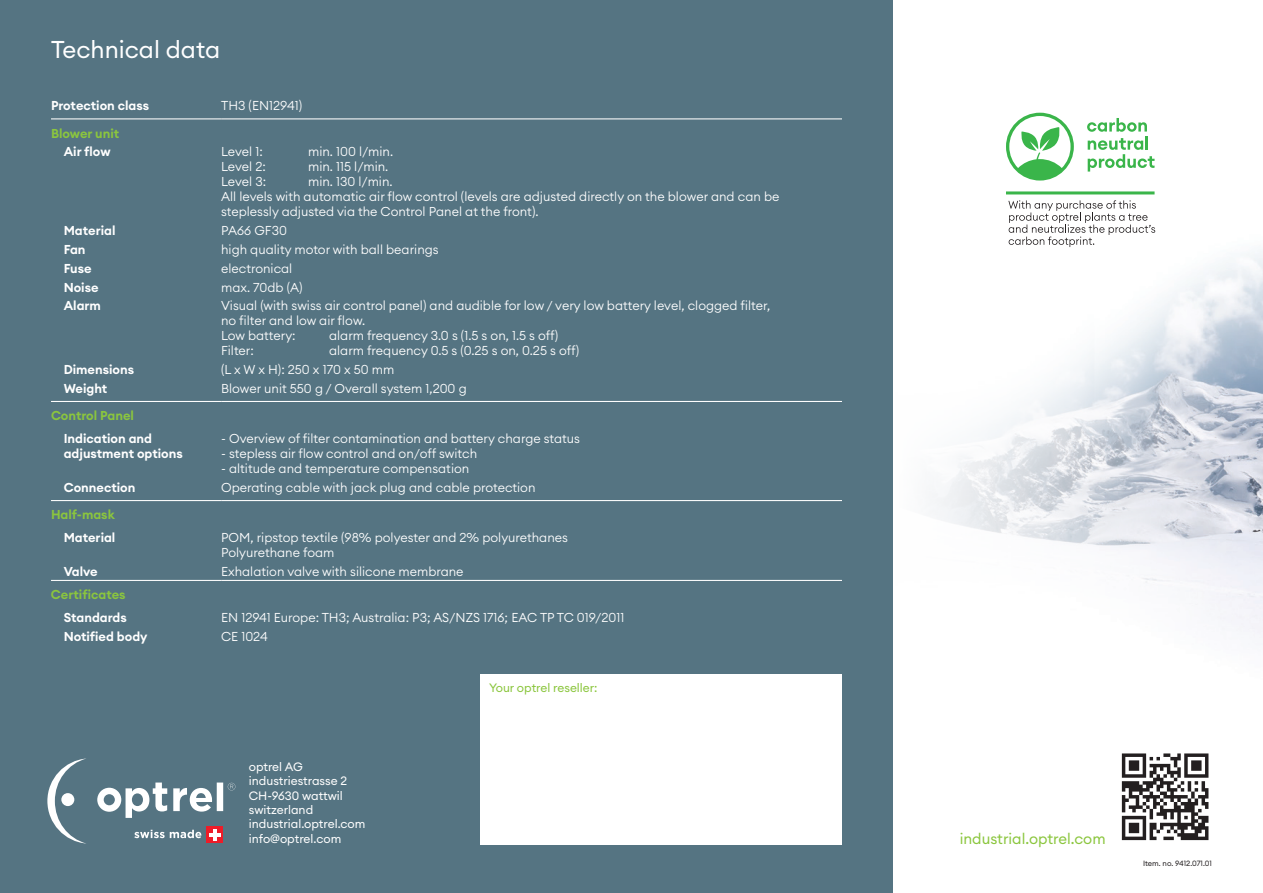
<style>
.page{position:relative;width:1263px;height:893px;background:#fff}
.page>*{position:absolute;margin:0;border:0;box-sizing:border-box;transform-origin:0 0}
.t1{font:24px "Euclid Circular A";color:#fff}
.t2{font:15px "Euclid Circular A";color:#8bc63e}
.t3{font:300 12.75px/15px "Euclid Circular A";color:#fff}
.t4{font:600 12.75px/15px "Euclid Circular A";color:#fff}
.t5{font:600 12.75px "Euclid Circular A";color:#8bc63e}
.t6{font:12px/14.4px "Euclid Circular A";color:#fff}
.t7{font:12px "Euclid Circular A";color:#8bc63e}
.t8{font:7.5px "Euclid Circular A";color:#231f20}
</style>
<div class="page">
<img style="left:1242px;top:249px;width:21px;height:396px">
<div style="left:0;top:0;width:893px;height:893px;background:#557482"></div>
<svg style="left:930px;top:112px;width:312px;height:513px"></svg>
<hr style="left:51px;top:118px;width:170px;height:1px;background:#fff">
<hr style="left:221px;top:118px;width:621px;height:1px;background:#fff">
<hr style="left:51px;top:401px;width:170px;height:1px;background:#fff">
<hr style="left:221px;top:401px;width:621px;height:1px;background:#fff">
<hr style="left:51px;top:500px;width:170px;height:1px;background:#fff">
<hr style="left:221px;top:500px;width:621px;height:1px;background:#fff">
<hr style="left:51px;top:580px;width:170px;height:1px;background:#fff">
<hr style="left:221px;top:580px;width:621px;height:1px;background:#fff">
<svg style="left:97px;top:782px;width:138px;height:36px"></svg>
<svg style="left:47px;top:758px;width:39px;height:85px"></svg>
<div style="left:61px;top:793px;width:13px;height:13px;background:#fff;border-radius:50%"></div>
<svg style="left:134px;top:830px;width:67px;height:8px"></svg>
<div style="left:207px;top:826px;width:16px;height:17px;background:#ee1c28"></div>
<hr style="left:213px;top:829px;width:4px;height:11px;background:#fff">
<svg style="left:209px;top:833px;width:11px;height:3px"></svg>
<svg style="left:1121px;top:753px;width:88px;height:88px"></svg>
<svg style="left:1122px;top:753px;width:86px;height:87px"></svg>
<div style="left:480px;top:674px;width:362px;height:170px;background:#fff"></div>
<svg style="left:1006px;top:113px;width:68px;height:68px"></svg>
<svg style="left:1087px;top:118px;width:60px;height:14px"></svg>
<hr style="left:1145px;top:136px;width:3px;height:14px;background:#3ab54a">
<svg style="left:1088px;top:138px;width:66px;height:34px"></svg>
<svg style="left:1008px;top:200px;width:147px;height:47px"></svg>
<hr style="left:1006px;top:191px;width:148px;height:3px;background:#3ab54a">
<h1 class="t1" style="left:51px;top:34px;width:171px">Technical data</h1>
<p class="t4" style="left:51px;top:98px;width:100px">Protection class</p>
<p class="t3" style="left:221px;top:98px;width:82px">TH3 (EN12941)</p>
<p class="t5" style="left:51px;top:125px;width:70px">Blower unit</p>
<p class="t4" style="left:64px;top:145px;width:48px">Air flow</p>
<p class="t3" style="left:221px;top:144px;width:43px">Level 1:</p>
<p class="t3" style="left:308px;top:144px;width:87px">min. 100 l/min.</p>
<p class="t3" style="left:221px;top:159px;width:46px">Level 2:</p>
<p class="t3" style="left:308px;top:159px;width:82px">min. 115 l/min.</p>
<p class="t3" style="left:221px;top:174px;width:47px">Level 3:</p>
<p class="t3" style="left:221px;top:174px;width:560px;text-indent:87px">min. 130 l/min.<br>All levels with automatic air flow control (levels are adjusted directly on the blower and can be steplessly adjusted via the Control Panel at the front).</p>
<p class="t4" style="left:64px;top:223px;width:53px">Material</p>
<p class="t3" style="left:221px;top:223px;width:67px">PA66 GF30</p>
<p class="t4" style="left:64px;top:242px;width:23px">Fan</p>
<p class="t3" style="left:221px;top:242px;width:219px">high quality motor with ball bearings</p>
<p class="t4" style="left:64px;top:261px;width:29px">Fuse</p>
<p class="t3" style="left:221px;top:261px;width:73px">electronical</p>
<p class="t4" style="left:64px;top:280px;width:36px">Noise</p>
<p class="t3" style="left:221px;top:279px;width:83px">max. 70db (A)</p>
<p class="t4" style="left:64px;top:298px;width:39px">Alarm</p>
<p class="t3" style="left:221px;top:298px;width:551px">Visual (with swiss air control panel) and audible for low / very low battery level, clogged filter, no filter and low air flow.<br>Low battery:</p>
<p class="t3" style="left:329px;top:328px;width:231px">alarm frequency 3.0 s (1.5 s on, 1.5 s off)</p>
<p class="t3" style="left:221px;top:343px;width:34px">Filter:</p>
<p class="t3" style="left:329px;top:343px;width:251px">alarm frequency 0.5 s (0.25 s on, 0.25 s off)</p>
<p class="t4" style="left:64px;top:362px;width:72px">Dimensions</p>
<p class="t3" style="left:221px;top:362px;width:175px">(L x W x H): 250 x 170 x 50 mm</p>
<p class="t4" style="left:64px;top:381px;width:45px">Weight</p>
<p class="t3" style="left:221px;top:381px;width:247px">Blower unit 550 g / Overall system 1,200 g</p>
<p class="t5" style="left:51px;top:407px;width:84px">Control Panel</p>
<p class="t4" style="left:64px;top:431px;width:121px">Indication and adjustment options</p>
<p class="t3" style="left:221px;top:431px;width:360px">- Overview of filter contamination and battery charge status</p>
<p class="t3" style="left:221px;top:446px;width:258px">- stepless air flow control and on/off switch</p>
<p class="t3" style="left:221px;top:461px;width:250px">- altitude and temperature compensation</p>
<p class="t4" style="left:64px;top:480px;width:73px">Connection</p>
<p class="t3" style="left:221px;top:480px;width:316px">Operating cable with jack plug and cable protection</p>
<p class="t5" style="left:51px;top:507px;width:65px">Half-mask</p>
<p class="t4" style="left:64px;top:530px;width:53px">Material</p>
<p class="t3" style="left:221px;top:530px;width:348px">POM, ripstop textile (98% polyester and 2% polyurethanes<br>Polyurethane foam</p>
<p class="t4" style="left:64px;top:564px;width:36px">Valve</p>
<p class="t3" style="left:221px;top:564px;width:244px">Exhalation valve with silicone membrane</p>
<p class="t5" style="left:51px;top:586px;width:76px">Certificates</p>
<p class="t4" style="left:64px;top:610px;width:65px">Standards</p>
<p class="t3" style="left:221px;top:610px;width:405px">EN 12941 Europe: TH3; Australia: P3; AS/NZS 1716; EAC TP TC 019/2011</p>
<p class="t4" style="left:64px;top:629px;width:85px">Notified body</p>
<p class="t3" style="left:221px;top:629px;width:48px">CE 1024</p>
<p class="t6" style="left:249px;top:759px;width:118px">optrel AG industriestrasse 2<br>CH-9630 wattwil switzerland industrial.optrel.com info@optrel.com</p>
<p class="t7" style="left:489px;top:680px;width:110px">Your optrel reseller:</p>
<p class="t2" style="left:960px;top:828px;width:147px">industrial.optrel.com</p>
<p class="t8" style="left:1143px;top:859px;width:70px">Item. no. 9412.071.01</p>
</div>
